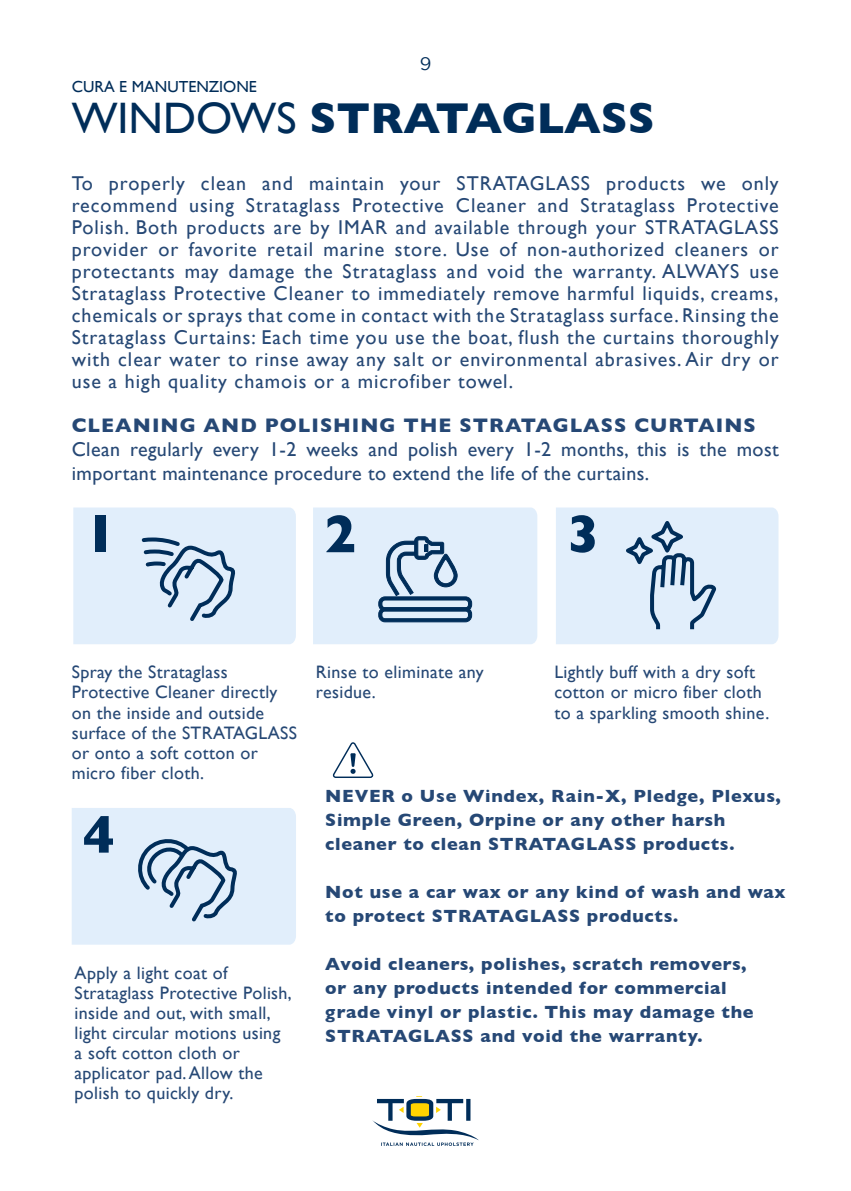
<style>
.page{position:relative;width:851px;height:1191px;background:#fff}
.page>*{position:absolute;margin:0;border:0;box-sizing:border-box;transform-origin:0 0}
.t1{font:700 54px "Gill Sans";color:#002d59}
.t2{font:700 44px "Gill Sans";color:#002d59}
.t3{font:20px/22px "Gill Sans";letter-spacing:.02em;color:#264875;text-align:justify}
.t4{font:700 20px "Gill Sans";letter-spacing:.05em;color:#264875}
.t5{font:18px/20px "Gill Sans";letter-spacing:.02em;color:#264875}
.t6{font:700 18px/24px "Gill Sans";letter-spacing:.04em;color:#264875}
.t7{font:18px "Gotham";color:#002d59}
.t8{font:16px "Gill Sans";color:#002d59}
.s1{font-weight:400}
</style>
<div class="page">
<svg style="left:372px;top:1096px;width:107px;height:50px"></svg>
<svg style="left:73px;top:507px;width:223px;height:137px;background:#d4e3f2"></svg>
<svg style="left:313px;top:507px;width:224px;height:137px;background:#cfdeee"></svg>
<svg style="left:72px;top:808px;width:224px;height:136px;background:#d1e0ef"></svg>
<svg style="left:332px;top:742px;width:41px;height:36px"></svg>
<svg style="left:556px;top:507px;width:222px;height:137px;background:#d4e3f1"></svg>
<p class="t7" style="left:419px;top:43px;width:13px">9</p>
<p class="t7" style="left:419px;top:53px;width:13px">9</p>
<p class="t8" style="left:72px;top:78px;width:187px">CURA E MANUTENZIONE</p>
<h2 class="t2" style="left:72px;top:83px;width:584px"><span class="s1">WINDOWS</span> STRATAGLASS</h2>
<p class="t3" style="left:72px;top:172px;width:708px">To properly clean and maintain your STRATAGLASS products we only recommend using Strataglass Protective Cleaner and Strataglass Protective Polish. Both products are by IMAR and available through your STRATAGLASS provider or favorite retail marine store. Use of non-authorized cleaners or protectants may damage the Strataglass and void the warranty. ALWAYS use Strataglass Protective Cleaner to immediately remove harmful liquids, creams, chemicals or sprays that come in contact with the Strataglass surface. Rinsing the Strataglass Curtains: Each time you use the boat, flush the curtains thoroughly with clear water to rinse away any salt or environmental abrasives. Air dry or use a high quality chamois or a microfiber towel.</p>
<p class="t4" style="left:72px;top:409px;width:685px">CLEANING AND POLISHING THE STRATAGLASS CURTAINS</p>
<p class="t3" style="left:72px;top:437px;width:708px;line-height:24px">Clean regularly every 1-2 weeks and polish every 1-2 months, this is the most important maintenance procedure to extend the life of the curtains.</p>
<h1 class="t1" style="left:84px;top:491px;width:34px">1</h1>
<h1 class="t1" style="left:324px;top:491px;width:34px">2</h1>
<p class="t5" style="left:72px;top:662px;width:226px">Spray the Strataglass<br>Protective Cleaner directly on the inside and outside surface of the STRATAGLASS or onto a soft cotton or micro fiber cloth.</p>
<p class="t5" style="left:316px;top:662px;width:169px">Rinse to eliminate any residue.</p>
<h1 class="t1" style="left:567px;top:491px;width:34px">3</h1>
<p class="t5" style="left:554px;top:662px;width:216px">Lightly buff with a dry soft cotton or micro fiber cloth to a sparkling smooth shine.</p>
<h1 class="t1" style="left:83px;top:791px;width:34px">4</h1>
<p class="t5" style="left:75px;top:962px;width:219px">Apply a light coat of<br>Strataglass Protective Polish, inside and out, with small, light circular motions using a soft cotton cloth or applicator pad. Allow the polish to quickly dry.</p>
<p class="t6" style="left:325px;top:783px;width:457px">NEVER o Use Windex, Rain-X, Pledge, Plexus,<br>Simple Green, Orpine or any other harsh cleaner to clean STRATAGLASS products.</p>
<p class="t6" style="left:325px;top:879px;width:462px">Not use a car wax or any kind of wash and wax to protect STRATAGLASS products.</p>
<p class="t6" style="left:325px;top:951px;width:430px">Avoid cleaners, polishes, scratch removers, or any products intended for commercial grade vinyl or plastic. This may damage the STRATAGLASS and void the warranty.</p>
</div>
